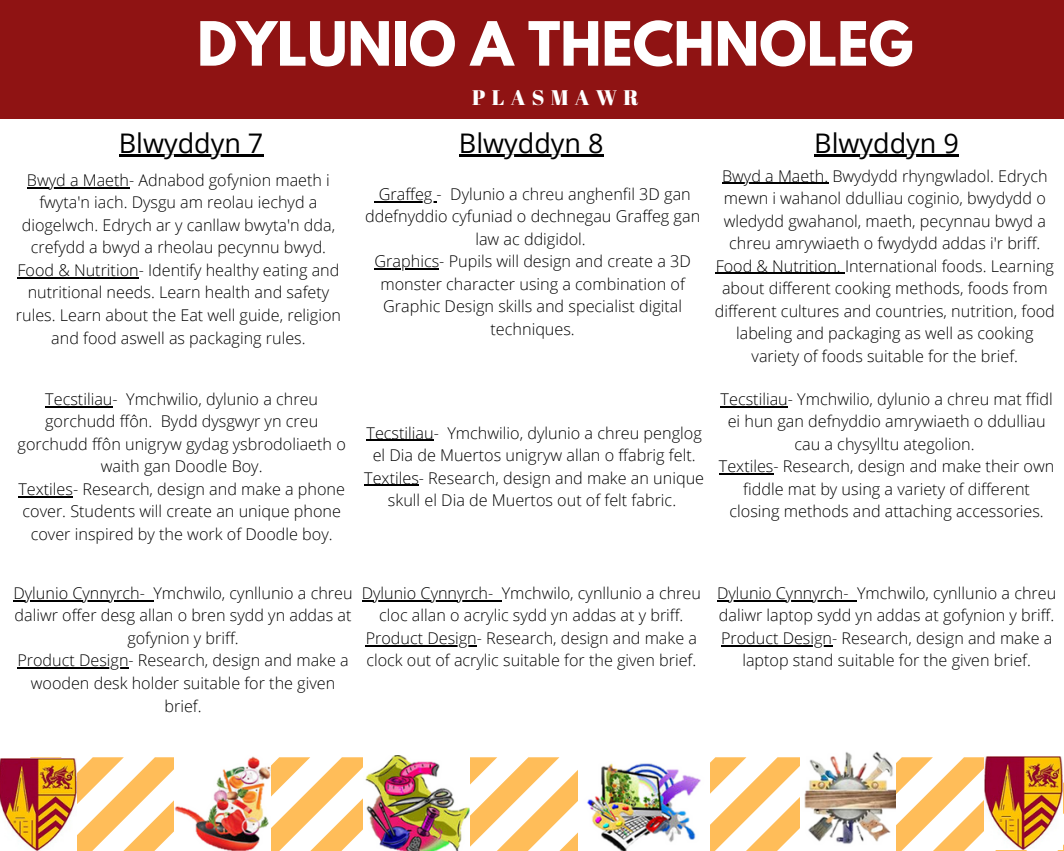
<style>
.page{position:relative;width:1064px;height:851px;background:#fff}
.page>*{position:absolute;margin:0;border:0;box-sizing:border-box;transform-origin:0 0}
.t1{font:700 54px "League Spartan";color:#fff}
.t2{font:27px "Open Sans";color:#000}
.t3{font:21.15px "Abril Fatface";letter-spacing:.3em;color:#fff}
.t4{font:300 16.2px/22.5px "Open Sans";color:#000;text-align:center}
</style>
<div class="page">
<div style="left:0;top:0;width:1063px;height:118px;background:#8f1313"></div>
<svg style="left:30px;top:757px;width:1033px;height:93px"></svg>
<img style="left:984px;top:757px;width:78px;height:92px">
<img style="left:0;top:758px;width:77px;height:92px">
<img style="left:578px;top:757px;width:131px;height:93px">
<img style="left:174px;top:756px;width:96px;height:94px">
<img style="left:363px;top:755px;width:107px;height:95px">
<img style="left:799px;top:751px;width:96px;height:99px">
<hr style="left:27px;top:187px;width:102px;height:1px;background:#000">
<hr style="left:17px;top:277px;width:122px;height:1px;background:#000">
<hr style="left:119px;top:155px;width:144px;height:2px;background:#000">
<hr style="left:459px;top:155px;width:144px;height:2px;background:#000">
<hr style="left:814px;top:155px;width:144px;height:2px;background:#000">
<hr style="left:722px;top:183px;width:106px;height:1px;background:#000">
<hr style="left:715px;top:273px;width:129px;height:1px;background:#000">
<hr style="left:45px;top:406px;width:67px;height:1px;background:#000">
<hr style="left:18px;top:496px;width:55px;height:1px;background:#000">
<hr style="left:366px;top:440px;width:67px;height:1px;background:#000">
<hr style="left:364px;top:485px;width:55px;height:1px;background:#000">
<hr style="left:378px;top:201px;width:58px;height:1px;background:#000">
<hr style="left:374px;top:268px;width:65px;height:1px;background:#000">
<hr style="left:13px;top:600px;width:132px;height:1px;background:#000">
<hr style="left:17px;top:667px;width:111px;height:1px;background:#000">
<hr style="left:361px;top:600px;width:132px;height:1px;background:#000">
<hr style="left:365px;top:645px;width:111px;height:1px;background:#000">
<hr style="left:716px;top:600px;width:132px;height:1px;background:#000">
<hr style="left:720px;top:645px;width:111px;height:1px;background:#000">
<hr style="left:720px;top:406px;width:67px;height:1px;background:#000">
<hr style="left:718px;top:473px;width:55px;height:1px;background:#000">
<p class="t1" style="left:197px;top:17px;width:717px">DYLUNIO A THECHNOLEG</p>
<p class="t3" style="left:472px;top:83px;width:168px">PLASMAWR</p>
<p class="t2" style="left:119px;top:124px;width:146px">Blwyddyn 7</p>
<p class="t2" style="left:459px;top:124px;width:146px">Blwyddyn 8</p>
<p class="t2" style="left:814px;top:124px;width:146px">Blwyddyn 9</p>
<p class="t4" style="left:722px;top:164px;width:327px">Bwyd a Maeth. Bwydydd rhyngwladol. Edrych mewn i wahanol ddulliau coginio, bwydydd o wledydd gwahanol, maeth, pecynnau bwyd a chreu amrywiaeth o fwydydd addas i'r briff.</p>
<p class="t4" style="left:714px;top:254px;width:341px">Food &amp; Nutrition. International foods. Learning about different cooking methods, foods from different cultures and countries, nutrition, food labeling and packaging as well as cooking variety of foods suitable for the brief.</p>
<p class="t4" style="left:18px;top:387px;width:330px">Tecstiliau- Ymchwilio, dylunio a chreu gorchudd ffôn. Bydd dysgwyr yn creu gorchudd ffôn unigryw gydag ysbrodoliaeth o waith gan Doodle Boy.</p>
<p class="t4" style="left:18px;top:477px;width:328px">Textiles- Research, design and make a phone cover. Students will create an unique phone cover inspired by the work of Doodle boy.</p>
<p class="t4" style="left:22px;top:168px;width:315px">Bwyd a Maeth- Adnabod gofynion maeth i fwyta'n iach. Dysgu am reolau iechyd a diogelwch. Edrych ar y canllaw bwyta'n dda, crefydd a bwyd a rheolau pecynnu bwyd.</p>
<p class="t4" style="left:16px;top:258px;width:326px">Food &amp; Nutrition- Identify healthy eating and nutritional needs. Learn health and safety rules. Learn about the Eat well guide, religion and food aswell as packaging rules.</p>
<p class="t4" style="left:365px;top:182px;width:336px">Graffeg - Dylunio a chreu anghenfil 3D gan ddefnyddio cyfuniad o dechnegau Graffeg gan law ac ddigidol.</p>
<p class="t4" style="left:374px;top:250px;width:318px">Graphics- Pupils will design and create a 3D monster character using a combination of Graphic Design skills and specialist digital techniques.</p>
<p class="t4" style="left:718px;top:387px;width:337px">Tecstiliau- Ymchwilio, dylunio a chreu mat ffidl ei hun gan defnyddio amrywiaeth o ddulliau cau a chysylltu ategolion.<br>Textiles- Research, design and make their own fiddle mat by using a variety of different closing methods and attaching accessories.</p>
<p class="t4" style="left:366px;top:421px;width:336px">Tecstiliau- Ymchwilio, dylunio a chreu penglog el Dia de Muertos unigryw allan o ffabrig felt.</p>
<p class="t4" style="left:364px;top:466px;width:341px">Textiles- Research, design and make an unique skull el Dia de Muertos out of felt fabric.</p>
<p class="t4" style="left:13px;top:581px;width:340px">Dylunio Cynnyrch- Ymchwilo, cynllunio a chreu daliwr offer desg allan o bren sydd yn addas at gofynion y briff.</p>
<p class="t4" style="left:17px;top:649px;width:332px">Product Design- Research, design and make a wooden desk holder suitable for the given brief.</p>
<p class="t4" style="left:361px;top:581px;width:340px">Dylunio Cynnyrch- Ymchwilo, cynllunio a chreu cloc allan o acrylic sydd yn addas at y briff.</p>
<p class="t4" style="left:365px;top:626px;width:332px;text-align:left">Product Design- Research, design and make a clock out of acrylic suitable for the given brief.</p>
<p class="t4" style="left:716px;top:581px;width:340px;text-align:left">Dylunio Cynnyrch- Ymchwilo, cynllunio a chreu daliwr laptop sydd yn addas at gofynion y briff.</p>
<p class="t4" style="left:720px;top:626px;width:332px">Product Design- Research, design and make a laptop stand suitable for the given brief.</p>
</div>
